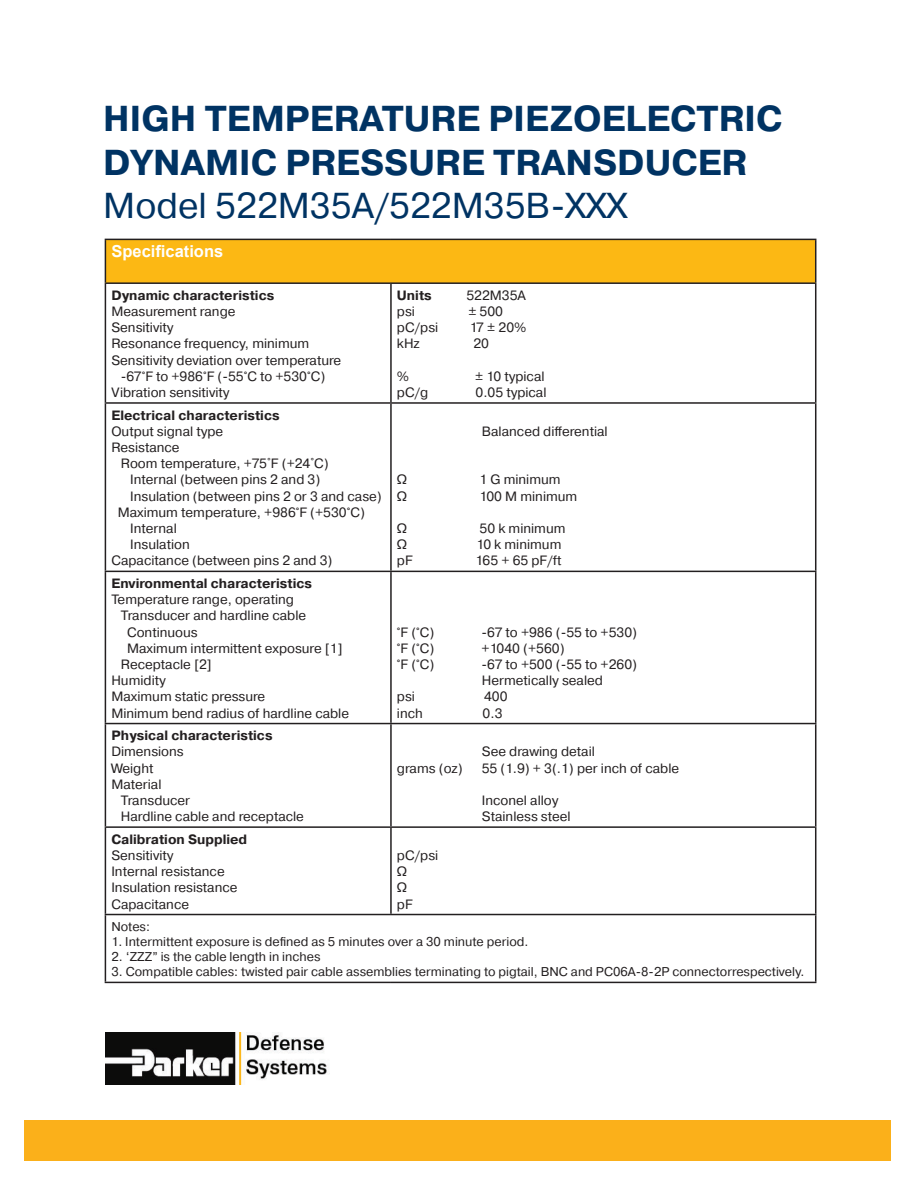
<style>
.page{position:relative;width:918px;height:1188px;background:#fff}
.page>*{position:absolute;margin:0;border:0;box-sizing:border-box;transform-origin:0 0}
.t1{font:700 36px "Pragmatica";color:#003363}
.t2{font:36px "Pragmatica";color:#003363}
.t3{font:700 16.5px "Arial";color:#fff}
.t4{font:13.5px "Pragmatica";color:#231f20}
.t5{font:700 13.5px "Pragmatica";color:#231f20}
.t6{font:12.75px "Pragmatica";color:#231f20}
</style>
<div class="page">
<img style="left:105px;top:1033px;width:225px;height:51px">
<div style="left:25px;top:1120px;width:866px;height:41px;background:#fbb01a"></div>
<div style="left:105px;top:239px;width:711px;height:44px;background:#fcb814"></div>
<hr style="left:105px;top:239px;width:286px;height:1px;background:#231f20">
<hr style="left:105px;top:240px;width:1px;height:42px;background:#231f20">
<hr style="left:391px;top:239px;width:425px;height:1px;background:#231f20">
<hr style="left:815px;top:240px;width:1px;height:42px;background:#231f20">
<hr style="left:105px;top:282px;width:286px;height:2px;background:#231f20">
<hr style="left:105px;top:284px;width:1px;height:118px;background:#231f20">
<hr style="left:391px;top:282px;width:425px;height:2px;background:#231f20">
<hr style="left:390px;top:284px;width:2px;height:118px;background:#231f20">
<hr style="left:815px;top:284px;width:1px;height:118px;background:#231f20">
<hr style="left:105px;top:402px;width:286px;height:2px;background:#231f20">
<hr style="left:105px;top:404px;width:1px;height:167px;background:#231f20">
<hr style="left:391px;top:402px;width:425px;height:2px;background:#231f20">
<hr style="left:390px;top:404px;width:2px;height:167px;background:#231f20">
<hr style="left:815px;top:404px;width:1px;height:167px;background:#231f20">
<hr style="left:105px;top:571px;width:286px;height:1px;background:#231f20">
<hr style="left:105px;top:572px;width:1px;height:151px;background:#231f20">
<hr style="left:391px;top:571px;width:425px;height:1px;background:#231f20">
<hr style="left:390px;top:572px;width:2px;height:151px;background:#231f20">
<hr style="left:815px;top:572px;width:1px;height:151px;background:#231f20">
<hr style="left:105px;top:723px;width:286px;height:1px;background:#231f20">
<hr style="left:105px;top:724px;width:1px;height:102px;background:#231f20">
<hr style="left:391px;top:723px;width:425px;height:1px;background:#231f20">
<hr style="left:390px;top:724px;width:2px;height:102px;background:#231f20">
<hr style="left:815px;top:724px;width:1px;height:102px;background:#231f20">
<hr style="left:105px;top:826px;width:286px;height:2px;background:#231f20">
<hr style="left:105px;top:828px;width:1px;height:86px;background:#231f20">
<hr style="left:391px;top:826px;width:425px;height:2px;background:#231f20">
<hr style="left:390px;top:828px;width:2px;height:86px;background:#231f20">
<hr style="left:815px;top:828px;width:1px;height:86px;background:#231f20">
<hr style="left:105px;top:914px;width:286px;height:1px;background:#231f20">
<hr style="left:105px;top:915px;width:1px;height:67px;background:#231f20">
<hr style="left:391px;top:914px;width:425px;height:1px;background:#231f20">
<hr style="left:815px;top:915px;width:1px;height:67px;background:#231f20">
<hr style="left:105px;top:982px;width:286px;height:1px;background:#231f20">
<hr style="left:391px;top:982px;width:425px;height:1px;background:#231f20">
<p class="t1" style="left:103px;top:96px;width:681px">HIGH TEMPERATURE PIEZOELECTRIC</p>
<p class="t1" style="left:103px;top:139px;width:646px">DYNAMIC PRESSURE TRANSDUCER</p>
<p class="t2" style="left:103px;top:183px;width:525px">Model 522M35A/522M35B-XXX</p>
<p class="t3" style="left:111px;top:240px;width:113px">Specifications</p>
<p class="t5" style="left:111px;top:286px;width:164px">Dynamic characteristics</p>
<p class="t4" style="left:111px;top:303px;width:126px">Measurement range</p>
<p class="t4" style="left:111px;top:319px;width:64px">Sensitivity</p>
<p class="t4" style="left:111px;top:335px;width:199px">Resonance frequency, minimum</p>
<p class="t4" style="left:111px;top:352px;width:231px">Sensitivity deviation over temperature</p>
<p class="t4" style="left:121px;top:368px;width:206px">-67°F to +986°F (-55°C to +530°C)</p>
<p class="t4" style="left:111px;top:384px;width:120px">Vibration sensitivity</p>
<p class="t5" style="left:397px;top:286px;width:36px">Units</p>
<p class="t4" style="left:466px;top:287px;width:61px">522M35A</p>
<p class="t4" style="left:397px;top:303px;width:19px">psi</p>
<p class="t4" style="left:468px;top:303px;width:36px">± 500</p>
<p class="t4" style="left:397px;top:319px;width:43px">pC/psi</p>
<p class="t4" style="left:470px;top:319px;width:58px">17 ± 20%</p>
<p class="t4" style="left:397px;top:335px;width:24px">kHz</p>
<p class="t4" style="left:473px;top:335px;width:17px">20</p>
<p class="t4" style="left:397px;top:368px;width:14px">%</p>
<p class="t4" style="left:475px;top:368px;width:71px">± 10 typical</p>
<p class="t4" style="left:397px;top:384px;width:33px">pC/g</p>
<p class="t4" style="left:476px;top:384px;width:73px">0.05 typical</p>
<p class="t5" style="left:111px;top:406px;width:170px">Electrical characteristics</p>
<p class="t4" style="left:111px;top:423px;width:113px">Output signal type</p>
<p class="t4" style="left:111px;top:439px;width:70px">Resistance</p>
<p class="t4" style="left:121px;top:455px;width:210px">Room temperature, +75˚F (+24˚C)</p>
<p class="t4" style="left:130px;top:471px;width:192px">Internal (between pins 2 and 3)</p>
<p class="t4" style="left:130px;top:488px;width:253px">Insulation (between pins 2 or 3 and case)</p>
<p class="t4" style="left:118px;top:504px;width:249px">Maximum temperature, +986°F (+530°C)</p>
<p class="t4" style="left:130px;top:520px;width:48px">Internal</p>
<p class="t4" style="left:130px;top:536px;width:61px">Insulation</p>
<p class="t4" style="left:111px;top:552px;width:223px">Capacitance (between pins 2 and 3)</p>
<p class="t5" style="left:111px;top:575px;width:202px">Environmental characteristics</p>
<p class="t4" style="left:111px;top:591px;width:184px">Temperature range, operating</p>
<p class="t4" style="left:121px;top:607px;width:187px">Transducer and hardline cable</p>
<p class="t4" style="left:127px;top:624px;width:72px">Continuous</p>
<p class="t4" style="left:127px;top:640px;width:217px">Maximum intermittent exposure [1]</p>
<p class="t4" style="left:121px;top:656px;width:93px">Receptacle [2]</p>
<p class="t4" style="left:111px;top:672px;width:56px">Humidity</p>
<p class="t4" style="left:111px;top:688px;width:155px">Maximum static pressure</p>
<p class="t4" style="left:111px;top:705px;width:239px">Minimum bend radius of hardline cable</p>
<p class="t5" style="left:111px;top:727px;width:163px">Physical characteristics</p>
<p class="t4" style="left:111px;top:743px;width:74px">Dimensions</p>
<p class="t4" style="left:111px;top:760px;width:44px">Weight</p>
<p class="t4" style="left:111px;top:776px;width:52px">Material</p>
<p class="t4" style="left:121px;top:792px;width:71px">Transducer</p>
<p class="t4" style="left:121px;top:808px;width:185px">Hardline cable and receptacle</p>
<p class="t5" style="left:111px;top:830px;width:137px">Calibration Supplied</p>
<p class="t4" style="left:111px;top:847px;width:64px">Sensitivity</p>
<p class="t4" style="left:111px;top:863px;width:115px">Internal resistance</p>
<p class="t4" style="left:111px;top:879px;width:128px">Insulation resistance</p>
<p class="t4" style="left:111px;top:896px;width:79px">Capacitance</p>
<p class="t4" style="left:482px;top:423px;width:127px">Balanced differential</p>
<p class="t4" style="left:397px;top:471px;width:12px">Ω</p>
<p class="t4" style="left:480px;top:471px;width:83px">1 G minimum</p>
<p class="t4" style="left:397px;top:488px;width:12px">Ω</p>
<p class="t4" style="left:480px;top:488px;width:99px">100 M minimum</p>
<p class="t4" style="left:397px;top:520px;width:12px">Ω</p>
<p class="t4" style="left:480px;top:520px;width:87px">50 k minimum</p>
<p class="t4" style="left:397px;top:536px;width:12px">Ω</p>
<p class="t4" style="left:476px;top:536px;width:87px">10 k minimum</p>
<p class="t4" style="left:397px;top:552px;width:17px">pF</p>
<p class="t4" style="left:476px;top:552px;width:87px">165 + 65 pF/ft</p>
<p class="t4" style="left:397px;top:624px;width:39px">°F (°C)</p>
<p class="t4" style="left:482px;top:624px;width:157px">-67 to +986 (-55 to +530)</p>
<p class="t4" style="left:397px;top:640px;width:39px">°F (°C)</p>
<p class="t4" style="left:482px;top:640px;width:85px">+1040 (+560)</p>
<p class="t4" style="left:397px;top:656px;width:39px">°F (°C)</p>
<p class="t4" style="left:482px;top:656px;width:157px">-67 to +500 (-55 to +260)</p>
<p class="t4" style="left:482px;top:672px;width:123px">Hermetically sealed</p>
<p class="t4" style="left:397px;top:688px;width:19px">psi</p>
<p class="t4" style="left:484px;top:688px;width:25px">400</p>
<p class="t4" style="left:397px;top:705px;width:27px">inch</p>
<p class="t4" style="left:483px;top:705px;width:21px">0.3</p>
<p class="t4" style="left:482px;top:743px;width:115px">See drawing detail</p>
<p class="t4" style="left:397px;top:760px;width:67px">grams (oz)</p>
<p class="t4" style="left:482px;top:760px;width:199px">55 (1.9) + 3(.1) per inch of cable</p>
<p class="t4" style="left:482px;top:792px;width:78px">Inconel alloy</p>
<p class="t4" style="left:482px;top:808px;width:90px">Stainless steel</p>
<p class="t4" style="left:397px;top:847px;width:43px">pC/psi</p>
<p class="t4" style="left:397px;top:863px;width:12px">Ω</p>
<p class="t4" style="left:397px;top:879px;width:12px">Ω</p>
<p class="t4" style="left:397px;top:896px;width:17px">pF</p>
<p class="t6" style="left:111px;top:918px;width:40px">Notes:</p>
<p class="t6" style="left:111px;top:934px;width:419px">1. Intermittent exposure is defined as 5 minutes over a 30 minute period.</p>
<p class="t6" style="left:111px;top:949px;width:211px">2. ‘ZZZ” is the cable length in inches</p>
<p class="t6" style="left:111px;top:964px;width:695px">3. Compatible cables: twisted pair cable assemblies terminating to pigtail, BNC and PC06A-8-2P connectorrespectively.</p>
</div>
